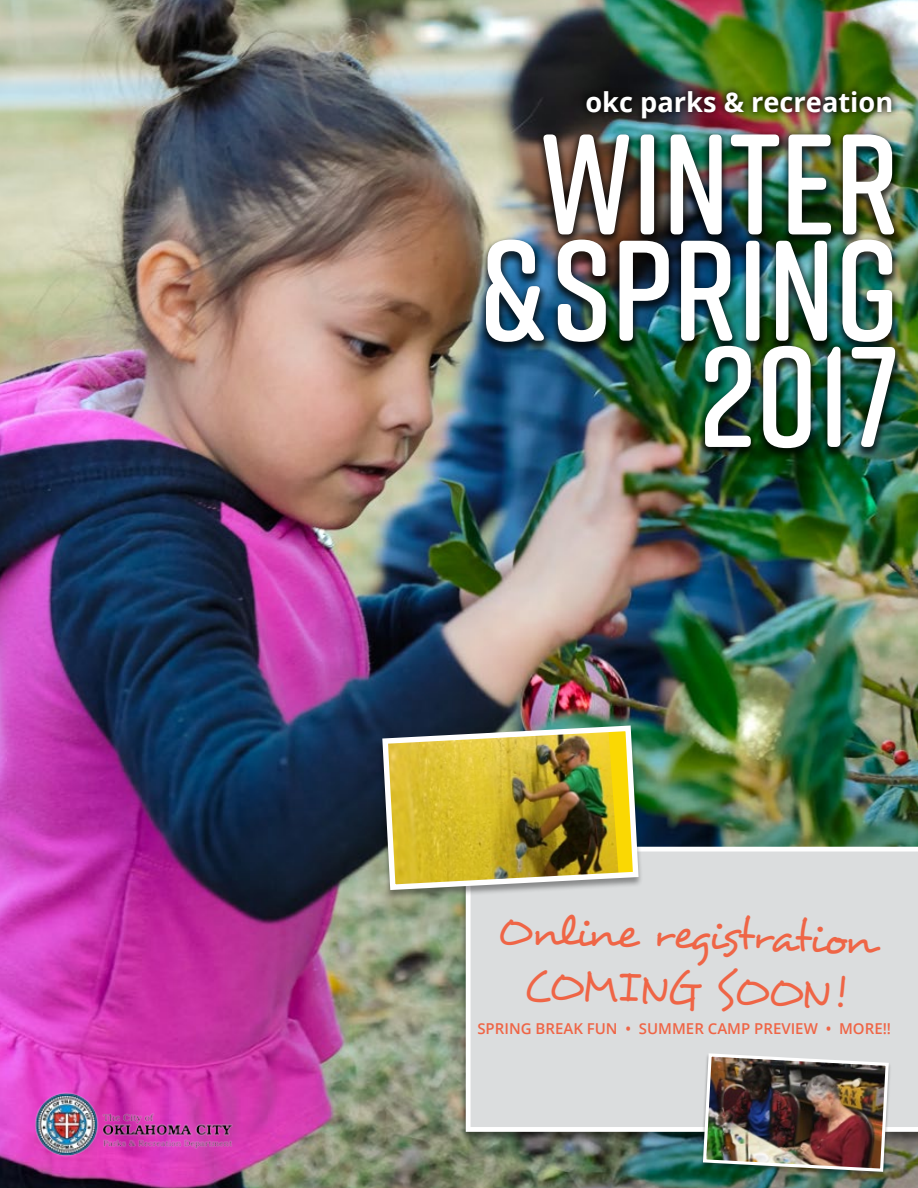
<style>
.page{position:relative;width:918px;height:1188px;background:#fff}
.page>*{position:absolute;margin:0;border:0;box-sizing:border-box;transform-origin:0 0}
.t1{font:600 142.8px/106.2px "Rift Soft";color:#fff;text-align:right}
.t2{font:45.15px/53.8px "Desyrel";color:#ef6546;text-align:center}
.t3{font:700 27.15px "Open Sans";color:#fff}
.t4{font:600 15px "Open Sans";color:#ef6546}
</style>
<div class="page">
<img style="left:0;top:0;width:918px;height:1188px">
<div style="left:459px;top:846px;width:459px;height:297px;background:#000;opacity:.5"></div>
<div style="left:466px;top:847px;width:452px;height:285px;background:#dbddde"></div>
<div style="left:478px;top:131px;width:425px;height:329px;background:#000;opacity:.75"></div>
<div style="left:378px;top:725px;width:265px;height:175px;background:#000;opacity:.38"></div>
<img style="left:379px;top:723px;width:262px;height:170px">
<div style="left:700px;top:1054px;width:191px;height:124px;background:#000;opacity:.38"></div>
<img style="left:701px;top:1052px;width:189px;height:121px">
<img style="left:27px;top:1089px;width:213px;height:72px">
<div style="left:578px;top:83px;width:322px;height:43px;background:#000;opacity:.75"></div>
<h3 class="t3" style="left:585px;top:83px;width:309px">okc parks &amp; recreation</h3>
<h1 class="t1" style="left:480px;top:127px;width:421px">WINTER &amp; SPRING<br>2017</h1>
<h2 class="t2" style="left:497px;top:905px;width:380px;rotate:1deg">Online registration<br>COMING SOON!</h2>
<p class="t4" style="left:477px;top:1019px;width:415px">SPRING BREAK FUN • SUMMER CAMP PREVIEW • MORE!!</p>
</div>
